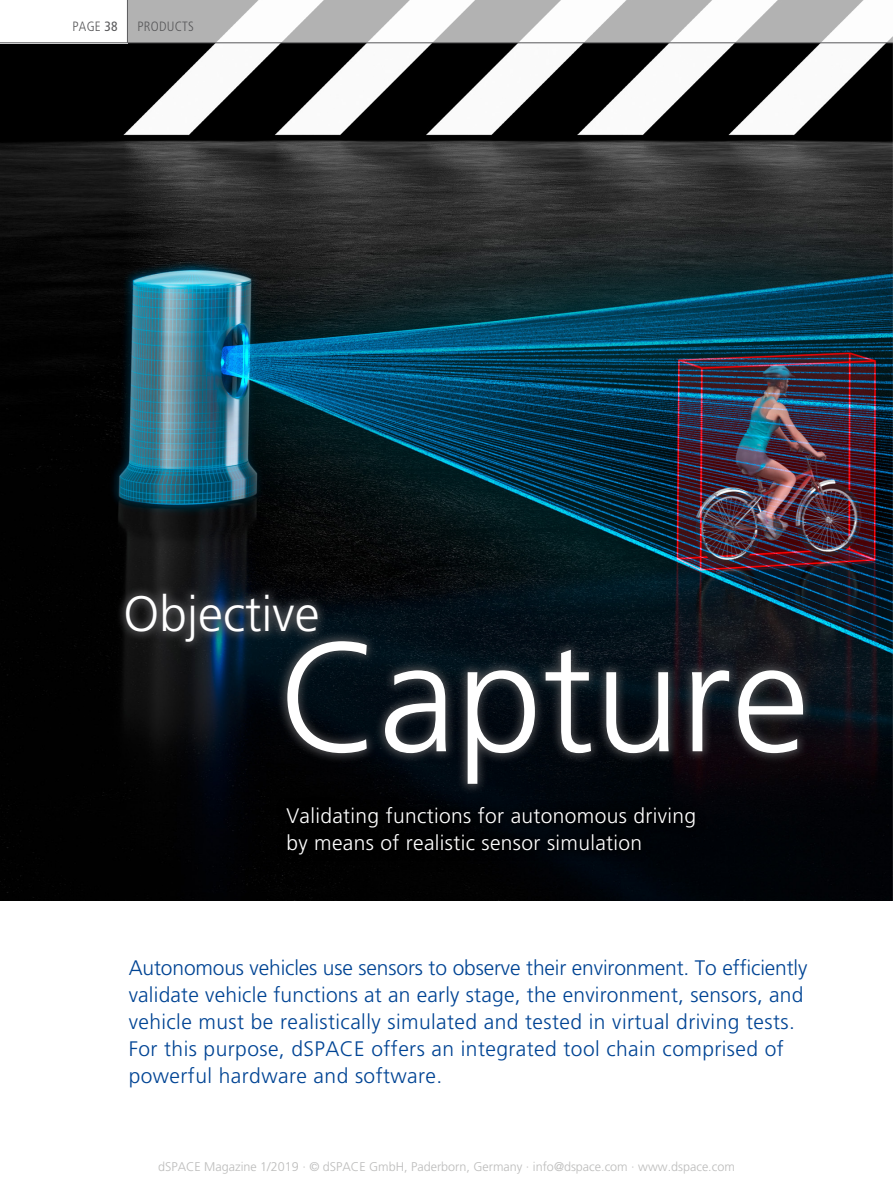
<style>
.page{position:relative;width:893px;height:1188px;background:#fff}
.page>*{position:absolute;margin:0;border:0;box-sizing:border-box;transform-origin:0 0}
.t1{font:300 154.95px "Frutiger LT Pro";color:#fff}
.t2{font:300 49.65px "Frutiger LT Pro";color:#fff}
.t3{font:300 21px/27px "Frutiger LT Pro";letter-spacing:.02em;color:#004494}
.t4{font:300 21px/27px "Frutiger LT Pro";letter-spacing:.015em;color:#fff}
.t5{font:300 condensed 13.5px "Frutiger LT Pro";letter-spacing:.015em;color:#58585a}
.t6{font:300 12.6px "Frutiger LT Pro";color:#90908f}
.s1{font-weight:400}
</style>
<div class="page">
<img style="left:0;top:44px;width:892px;height:856px">
<svg style="left:128px;top:0;width:764px;height:43px;fill:#b2b2b2"></svg>
<div style="left:275px;top:796px;width:431px;height:70px;background:#000"></div>
<div style="left:115px;top:583px;width:213px;height:70px;background:#58585a;opacity:.9"></div>
<div style="left:276px;top:630px;width:538px;height:165px;background:#58585a;opacity:.9"></div>
<hr style="left:0;top:43px;width:893px;height:1px;background:#58585a">
<hr style="left:127px;top:0;width:1px;height:43px;background:#58585a">
<hr style="left:892px;top:0;width:1px;height:1188px;background:#fff">
<p class="t5" style="left:73px;top:18px;width:47px">PAGE <span class="s1">38</span></p>
<p class="t5" style="left:137px;top:18px;width:58px">PRODUCTS</p>
<h2 class="t2" style="left:124px;top:585px;width:197px">Objective</h2>
<h1 class="t1" style="left:279px;top:608px;width:532px">Capture</h1>
<p class="t4" style="left:286px;top:802px;width:411px">Validating functions for autonomous driving by means of realistic sensor simulation</p>
<p class="t3" style="left:129px;top:954px;width:680px">Autonomous vehicles use sensors to observe their environment. To efficiently validate vehicle functions at an early stage, the environment, sensors, and vehicle must be realistically simulated and tested in virtual driving tests.<br>For this purpose, dSPACE offers an integrated tool chain comprised of powerful hardware and software.</p>
<p class="t6" style="left:158px;top:1160px;width:578px">dSPACE Magazine 1/2019 · © dSPACE GmbH, Paderborn, Germany · info@dspace.com · www.dspace.com</p>
</div>
